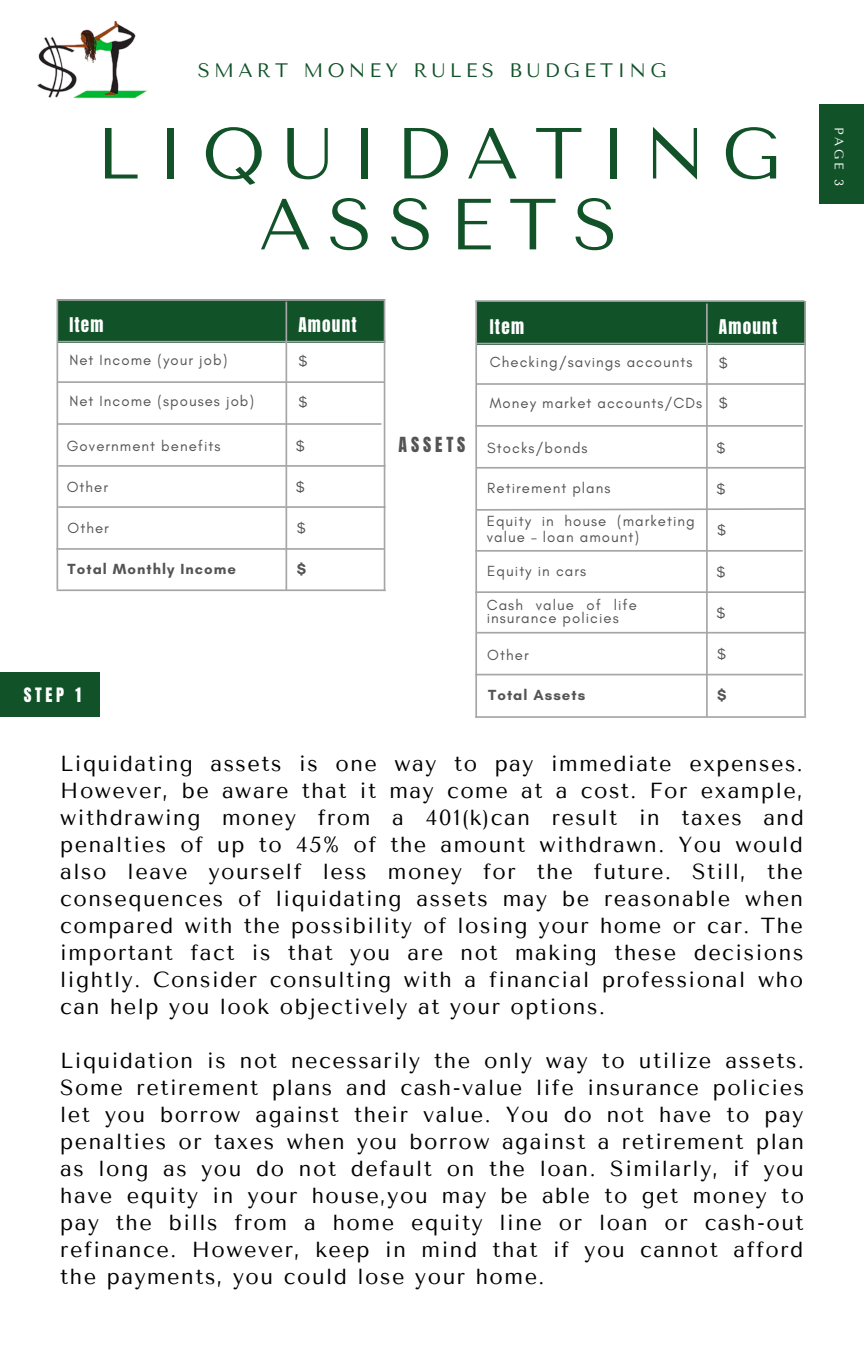
<style>
.page{position:relative;width:864px;height:1350px;background:#fff}
.page>*{position:absolute;margin:0;border:0;box-sizing:border-box;transform-origin:0 0}
.t1{font:72.23px/70.9px "Tenor Sans";letter-spacing:.22em;color:#115228;text-align:center}
.t2{font:21.6px/27px "Tenor Sans";letter-spacing:.07em;color:#000;text-align:justify}
.t3{font:19.35px "Tenor Sans";letter-spacing:.22em;color:#115228}
.t4{font:17.78px "Anton";letter-spacing:.22em;color:#545454}
.t5{font:17.1px "Anton";letter-spacing:.07em;color:#fff}
.t6{font:16.88px "Anton";color:#fff}
.t7{font:14.85px/16.2px "Glacial Indifference";letter-spacing:.07em;color:#545454}
.t8{font:700 14.85px "Glacial Indifference";letter-spacing:.07em;color:#545454}
.t9{font:12.38px "Tenor Sans";color:#fff}
</style>
<div class="page">
<div style="left:820px;top:104px;width:43px;height:99px;background:#115228"></div>
<img style="left:38px;top:22px;width:109px;height:77px">
<div style="left:57px;top:299px;width:328px;height:44px;background:#115228"></div>
<hr style="left:57px;top:299px;width:327px;height:2px;background:#a6a6a6">
<hr style="left:57px;top:589px;width:329px;height:2px;background:#a6a6a6">
<hr style="left:286px;top:302px;width:1px;height:288px;background:#a6a6a6">
<hr style="left:58px;top:341px;width:328px;height:2px;background:#a6a6a6">
<hr style="left:57px;top:381px;width:328px;height:2px;background:#a6a6a6">
<hr style="left:57px;top:423px;width:324px;height:2px;background:#a6a6a6">
<hr style="left:58px;top:465px;width:328px;height:2px;background:#a6a6a6">
<hr style="left:58px;top:506px;width:328px;height:2px;background:#a6a6a6">
<hr style="left:384px;top:299px;width:1px;height:292px;background:#a6a6a6">
<hr style="left:57px;top:548px;width:327px;height:2px;background:#a6a6a6">
<hr style="left:57px;top:301px;width:1px;height:288px;background:#a6a6a6">
<div style="left:477px;top:301px;width:329px;height:44px;background:#115228"></div>
<hr style="left:475px;top:300px;width:329px;height:2px;background:#a6a6a6">
<hr style="left:475px;top:591px;width:331px;height:2px;background:#a6a6a6">
<hr style="left:706px;top:304px;width:2px;height:413px;background:#a6a6a6">
<hr style="left:476px;top:343px;width:329px;height:1px;background:#a6a6a6">
<hr style="left:476px;top:383px;width:329px;height:2px;background:#a6a6a6">
<hr style="left:475px;top:425px;width:328px;height:2px;background:#a6a6a6">
<hr style="left:476px;top:467px;width:329px;height:2px;background:#a6a6a6">
<svg style="left:477px;top:507px;width:327px;height:5px"></svg>
<hr style="left:804px;top:301px;width:2px;height:415px;background:#a6a6a6">
<hr style="left:475px;top:550px;width:328px;height:2px;background:#a6a6a6">
<hr style="left:475px;top:301px;width:2px;height:417px;background:#a6a6a6">
<hr style="left:477px;top:632px;width:329px;height:2px;background:#a6a6a6">
<hr style="left:475px;top:674px;width:328px;height:1px;background:#a6a6a6">
<hr style="left:475px;top:716px;width:331px;height:2px;background:#a6a6a6">
<div style="left:0;top:672px;width:100px;height:44px;background:#115228"></div>
<p class="t3" style="left:198px;top:59px;width:470px">SMART MONEY RULES BUDGETING</p>
<h1 class="t1" style="left:96px;top:119px;width:686px">LIQUIDATING<br>ASSETS</h1>
<p class="t5" style="left:69px;top:313px;width:36px">Item</p>
<p class="t5" style="left:298px;top:313px;width:60px">Amount</p>
<p class="t7" style="left:69px;top:352px;width:159px">Net Income (your job)</p>
<p class="t7" style="left:298px;top:352px;width:10px">$</p>
<p class="t7" style="left:69px;top:393px;width:186px">Net Income (spouses job)</p>
<p class="t7" style="left:298px;top:393px;width:10px">$</p>
<p class="t7" style="left:67px;top:437px;width:155px">Government benefits</p>
<p class="t7" style="left:296px;top:438px;width:10px">$</p>
<p class="t7" style="left:67px;top:478px;width:43px">Other</p>
<p class="t7" style="left:296px;top:479px;width:10px">$</p>
<p class="t7" style="left:68px;top:520px;width:43px">Other</p>
<p class="t7" style="left:297px;top:520px;width:10px">$</p>
<p class="t8" style="left:68px;top:560px;width:170px">Total Monthly Income</p>
<p class="t8" style="left:297px;top:560px;width:11px">$</p>
<p class="t6" style="left:24px;top:683px;width:59px">STEP 1</p>
<p class="t4" style="left:399px;top:432px;width:68px">ASSETS</p>
<p class="t5" style="left:490px;top:315px;width:36px">Item</p>
<p class="t5" style="left:719px;top:315px;width:60px">Amount</p>
<p class="t7" style="left:490px;top:354px;width:204px">Checking/savings accounts</p>
<p class="t7" style="left:719px;top:354px;width:10px">$</p>
<p class="t7" style="left:490px;top:394px;width:239px">Money market accounts/CDs $</p>
<p class="t7" style="left:487px;top:439px;width:102px">Stocks/bonds</p>
<p class="t7" style="left:716px;top:440px;width:10px">$</p>
<p class="t7" style="left:487px;top:480px;width:125px">Retirement plans</p>
<p class="t7" style="left:716px;top:481px;width:10px">$</p>
<p class="t7" style="left:487px;top:513px;width:210px">Equity in house (marketing value – loan amount)</p>
<p class="t7" style="left:717px;top:522px;width:10px">$</p>
<p class="t7" style="left:487px;top:563px;width:100px">Equity in cars</p>
<p class="t7" style="left:716px;top:564px;width:10px">$</p>
<p class="t7" style="left:487px;top:599px;width:152px;line-height:12.4px">Cash value of life insurance policies</p>
<p class="t7" style="left:716px;top:605px;width:10px">$</p>
<p class="t7" style="left:487px;top:647px;width:43px">Other</p>
<p class="t7" style="left:717px;top:646px;width:10px">$</p>
<p class="t8" style="left:488px;top:686px;width:99px">Total Assets</p>
<p class="t8" style="left:717px;top:686px;width:11px">$</p>
<p class="t2" style="left:60px;top:750px;width:745px">Liquidating assets is one way to pay immediate expenses.<br>However, be aware that it may come at a cost. For example, withdrawing money from a 401(k)can result in taxes and penalties of up to 45% of the amount withdrawn. You would also leave yourself less money for the future. Still, the consequences of liquidating assets may be reasonable when compared with the possibility of losing your home or car. The important fact is that you are not making these decisions lightly. Consider consulting with a financial professional who can help you look objectively at your options.</p>
<p class="t2" style="left:60px;top:1047px;width:746px">Liquidation is not necessarily the only way to utilize assets.<br>Some retirement plans and cash-value life insurance policies let you borrow against their value. You do not have to pay penalties or taxes when you borrow against a retirement plan as long as you do not default on the loan. Similarly, if you have equity in your house,you may be able to get money to pay the bills from a home equity line or loan or cash-out refinance. However, keep in mind that if you cannot afford the payments, you could lose your home.</p>
<p class="t9" style="left:846px;top:127px;width:61px;rotate:90deg">PAGE 3</p>
</div>
